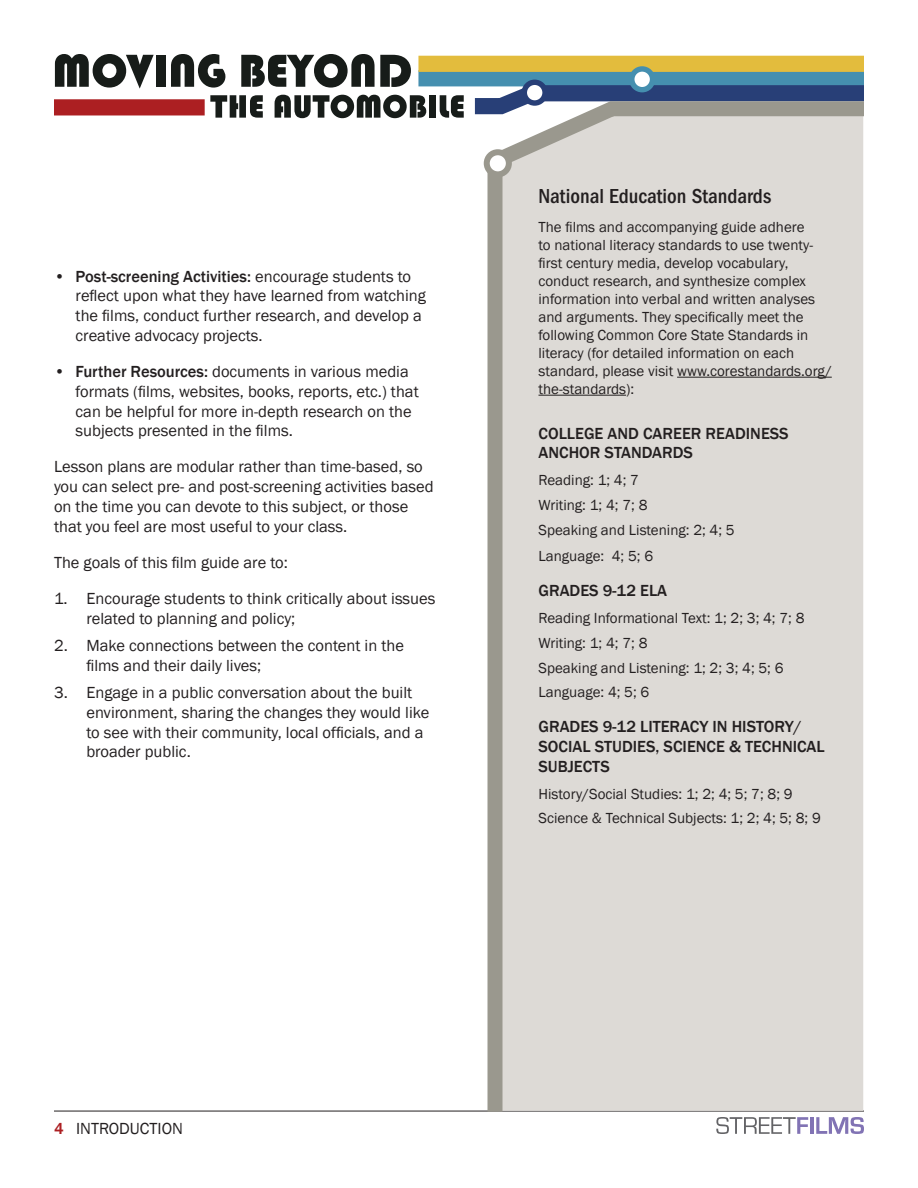
<style>
.page{position:relative;width:918px;height:1188px;background:#fff}
.page>*{position:absolute;margin:0;border:0;box-sizing:border-box;transform-origin:0 0}
.t1{font:500 condensed 21px "Franklin Gothic";color:#231f20}
.t2{font:16.5px/19.8px "Franklin Gothic";color:#231f20}
.t3{font:500 16.5px/19.8px "Franklin Gothic";color:#231f20}
.t4{font:15px/18px "Franklin Gothic";color:#231f20}
.s1{font-weight:500}
.s2{font-weight:500;color:#ac1f22}
</style>
<div class="page">
<hr style="left:54px;top:1111px;width:810px;height:1px;background:#231f20">
<svg style="left:716px;top:1127px;width:85px;height:7px"></svg>
<hr style="left:810px;top:1117px;width:3px;height:17px;background:#8173b4">
<svg style="left:816px;top:1127px;width:48px;height:7px"></svg>
<svg style="left:55px;top:54px;width:99px;height:35px"></svg>
<div style="left:156px;top:55px;width:9px;height:32px;background:#171c19"></div>
<svg style="left:171px;top:54px;width:54px;height:34px"></svg>
<svg style="left:241px;top:54px;width:170px;height:34px"></svg>
<svg style="left:210px;top:95px;width:53px;height:23px"></svg>
<svg style="left:275px;top:95px;width:151px;height:23px"></svg>
<div style="left:429px;top:95px;width:7px;height:23px;background:#171c19"></div>
<div style="left:418px;top:70px;width:446px;height:16px;background:#458faf"></div>
<div style="left:418px;top:56px;width:446px;height:16px;background:#e3bc3d"></div>
<div style="left:54px;top:99px;width:151px;height:16px;background:#ac1f22"></div>
<svg style="left:440px;top:79px;width:424px;height:39px"></svg>
<div style="left:524px;top:82px;width:21px;height:21px;background:#fff;border-radius:50%"></div>
<div style="left:522px;top:80px;width:26px;height:26px;border:5px solid #283f77;border-radius:50%"></div>
<svg style="left:632px;top:69px;width:21px;height:21px"></svg>
<div style="left:629px;top:66px;width:26px;height:26px;border:5px solid #458faf;border-radius:50%"></div>
<svg style="left:480px;top:94px;width:384px;height:1033px;background:#d9d6d3"></svg>
<div style="left:487px;top:152px;width:22px;height:22px;background:#fff;border-radius:50%"></div>
<div style="left:484px;top:149px;width:28px;height:28px;border:6px solid #9a988e;border-radius:50%"></div>
<p class="t2" style="left:76px;top:267px;width:352px;text-indent:-22px"><span class="s1">• POST-SCREENING ACTIVITIES:</span> encourage students to reflect upon what they have learned from watching the films, conduct further research, and develop a creative advocacy projects.</p>
<p class="t2" style="left:76px;top:362px;width:345px;text-indent:-22px"><span class="s1">• FURTHER RESOURCES:</span> documents in various media formats (films, websites, books, reports, etc.) that can be helpful for more in-depth research on the subjects presented in the films.</p>
<p class="t2" style="left:54px;top:457px;width:381px">Lesson plans are modular rather than time-based, so you can select pre- and post-screening activities based on the time you can devote to this subject, or those that you feel are most useful to your class.</p>
<p class="t2" style="left:54px;top:553px;width:235px">The goals of this film guide are to:</p>
<p class="t2" style="left:86px;top:589px;width:351px;text-indent:-32px">1. Encourage students to think critically about issues related to planning and policy;</p>
<p class="t2" style="left:86px;top:636px;width:319px;text-indent:-32px">2. Make connections between the content in the films and their daily lives;</p>
<p class="t2" style="left:86px;top:683px;width:344px;text-indent:-32px">3. Engage in a public conversation about the built environment, sharing the changes they would like to see with their community, local officials, and a broader public.</p>
<p class="t1" style="left:538px;top:184px;width:234px">National Education Standards</p>
<p class="t4" style="left:538px;top:218px;width:295px">The films and accompanying guide adhere<br>to national literacy standards to use twenty&shy;first century media, develop vocabulary, conduct research, and synthesize complex information into verbal and written analyses and arguments. They specifically meet the following Common Core State Standards in literacy (for detailed information on each standard, please visit www.corestandards.org/ the-standards):</p>
<p class="t3" style="left:538px;top:423px;width:242px">COLLEGE AND CAREER READINESS<br>ANCHOR STANDARDS</p>
<p class="t4" style="left:538px;top:468px;width:198px;line-height:24.8px">Reading: 1; 4; 7<br>Writing: 1; 4; 7; 8<br>Speaking and Listening: 2; 4; 5</p>
<p class="t4" style="left:538px;top:548px;width:116px">Language: 4; 5; 6</p>
<p class="t3" style="left:538px;top:581px;width:112px">GRADES 9-12 ELA</p>
<p class="t4" style="left:538px;top:606px;width:268px;line-height:24.8px">Reading Informational Text: 1; 2; 3; 4; 7; 8<br>Writing: 1; 4; 7; 8<br>Speaking and Listening: 1; 2; 3; 4; 5; 6<br>Language: 4; 5; 6</p>
<p class="t3" style="left:538px;top:717px;width:288px">GRADES 9-12 LITERACY IN HISTORY/<br>SOCIAL STUDIES, SCIENCE &amp; TECHNICAL<br>SUBJECTS</p>
<p class="t4" style="left:538px;top:782px;width:284px;line-height:24.8px">History/Social Studies: 1; 2; 4; 5; 7; 8; 9<br>Science &amp; Technical Subjects: 1; 2; 4; 5; 8; 9</p>
<p class="t2" style="left:54px;top:1119px;width:128px"><span class="s2">4</span> Introduction</p>
</div>
